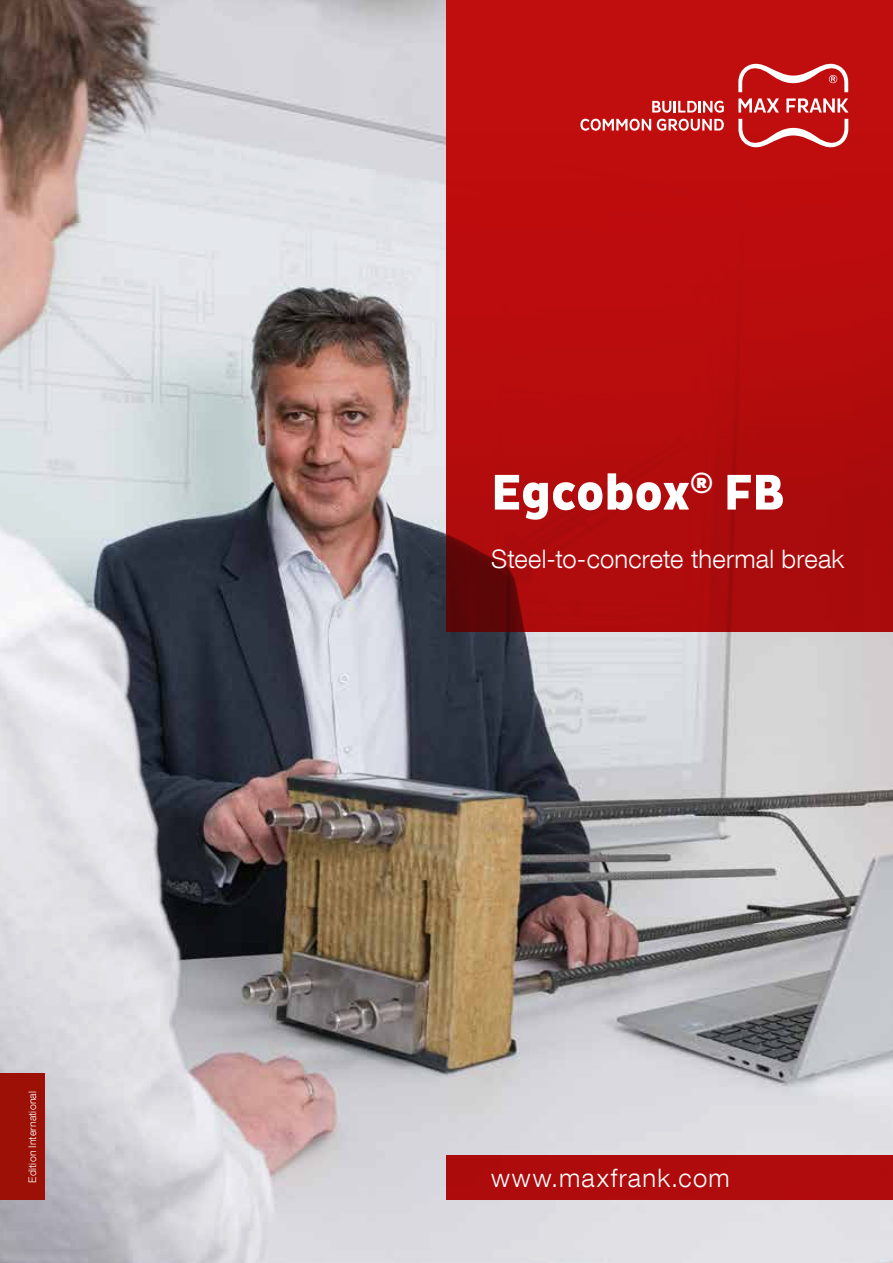
<style>
.page{position:relative;width:893px;height:1263px;background:#fff}
.page>*{position:absolute;margin:0;border:0;box-sizing:border-box;transform-origin:0 0}
.t1{font:800 51px "Pluto Sans Cond";color:#fff}
.t2{font:300 25.5px "Helvetica Neue LT Com";letter-spacing:.01em;color:#fff}
.t3{font:300 25.5px "Helvetica Neue LT Com";letter-spacing:.05em;color:#fff}
.t4{font:300 10.5px "Helvetica Neue LT Com";letter-spacing:.02em;color:#fff}
</style>
<div class="page">
<img style="left:0;top:0;width:893px;height:1263px">
<div style="left:446px;top:0;width:447px;height:631px;background:linear-gradient(to bottom,#c70d0e,#a50b0c)"></div>
<svg style="left:738px;top:119px;width:110px;height:28px"></svg>
<svg style="left:738px;top:64px;width:110px;height:28px"></svg>
<svg style="left:738px;top:98px;width:41px;height:15px"></svg>
<svg style="left:786px;top:98px;width:62px;height:15px"></svg>
<svg style="left:652px;top:101px;width:72px;height:12px"></svg>
<svg style="left:580px;top:119px;width:71px;height:12px"></svg>
<svg style="left:657px;top:119px;width:67px;height:12px"></svg>
<div style="left:446px;top:1155px;width:447px;height:45px;background:#b00b0c"></div>
<div style="left:0;top:1073px;width:45px;height:127px;background:#9c1006"></div>
<p class="t4" style="left:26px;top:1182px;width:93px;rotate:-90deg">Edition International</p>
<h1 class="t1" style="left:491px;top:463px;width:295px">Egcobox<sup>®</sup> FB</h1>
<p class="t2" style="left:491px;top:544px;width:355px">Steel-to-concrete thermal break</p>
<p class="t3" style="left:491px;top:1162px;width:240px">www.maxfrank.com</p>
</div>
